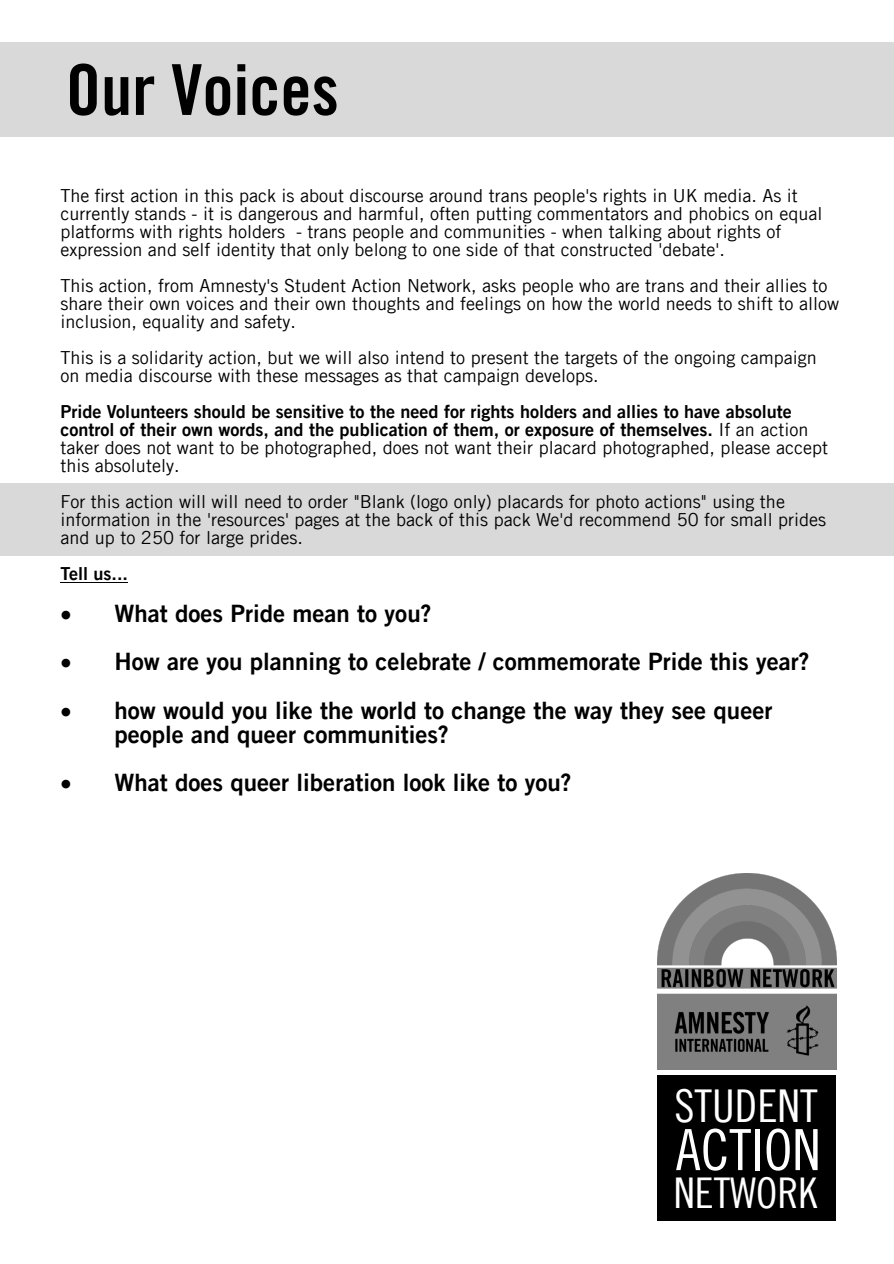
<style>
.page{position:relative;width:894px;height:1264px;background:#fff}
.page>*{position:absolute;margin:0;border:0;box-sizing:border-box;transform-origin:0 0}
.t1{font:70.2px "Amnesty Trade Gothic Bd Cn 20";color:#000}
.t2{font:56.85px "Amnesty Trade Gothic Cn 18";color:#fff}
.t3{font:45.3px "Amnesty Trade Gothic Cn 18";color:#fff}
.t4{font:42.45px "Amnesty Trade Gothic Cn 18";color:#fff}
.t5{font:24px/48px "Amnesty Trade Gothic Bd 2";color:#000}
.t6{font:18px/18px "Amnesty Trade Gothic";color:#000}
.t7{font:18px/18px "Amnesty Trade Gothic Bd 2";color:#000}
.s1{font-family:"Amnesty Trade Gothic"}
</style>
<div class="page">
<img style="left:657px;top:873px;width:178px;height:196px">
<div style="left:0;top:42px;width:893px;height:95px;background:#d9d9d9"></div>
<div style="left:0;top:483px;width:893px;height:73px;background:#d9d9d9"></div>
<div style="left:657px;top:1075px;width:178px;height:146px;background:#000"></div>
<hr style="left:60px;top:582px;width:68px;height:1px;background:#000">
<h1 class="t1" style="left:66px;top:64px;width:274px">Our Voices</h1>
<p class="t6" style="left:60px;top:189px;width:763px">The first action in this pack is about discourse around trans people's rights in UK media. As it currently stands - it is dangerous and harmful, often putting commentators and phobics on equal platforms with rights holders - trans people and communities - when talking about rights of expression and self identity that only belong to one side of that constructed 'debate'.</p>
<p class="t6" style="left:60px;top:279px;width:779px">This action, from Amnesty's Student Action Network, asks people who are trans and their allies to share their own voices and their own thoughts and feelings on how the world needs to shift to allow inclusion, equality and safety.</p>
<p class="t6" style="left:60px;top:351px;width:757px">This is a solidarity action, but we will also intend to present the targets of the ongoing campaign on media discourse with these messages as that campaign develops.</p>
<p class="t7" style="left:60px;top:405px;width:749px">Pride Volunteers should be sensitive to the need for rights holders and allies to have absolute control of their own words, and the publication of them, or exposure of themselves. <span class="s1">If an action</span></p>
<p class="t6" style="left:60px;top:441px;width:768px">taker does not want to be photographed, does not want their placard photographed, please accept this absolutely.</p>
<p class="t6" style="left:60px;top:495px;width:767px">For this action will will need to order "Blank (logo only) placards for photo actions" using the information in the 'resources' pages at the back of this pack We'd recommend 50 for small prides and up to 250 for large prides.</p>
<p class="t7" style="left:60px;top:567px;width:69px">Tell us...</p>
<h3 class="t5" style="left:114px;top:593px;width:696px">What does Pride mean to you?<br>How are you planning to celebrate / commemorate Pride this year? how would you like the world to change the way they see queer</h3>
<h3 class="t5" style="left:114px;top:713px;width:458px">people and queer communities?<br>What does queer liberation look like to you?</h3>
<h3 class="t3" style="left:674px;top:1089px;width:145px">STUDENT</h3>
<h2 class="t2" style="left:675px;top:1128px;width:147px">ACTION</h2>
<h3 class="t4" style="left:673px;top:1176px;width:145px">NETWORK</h3>
</div>
